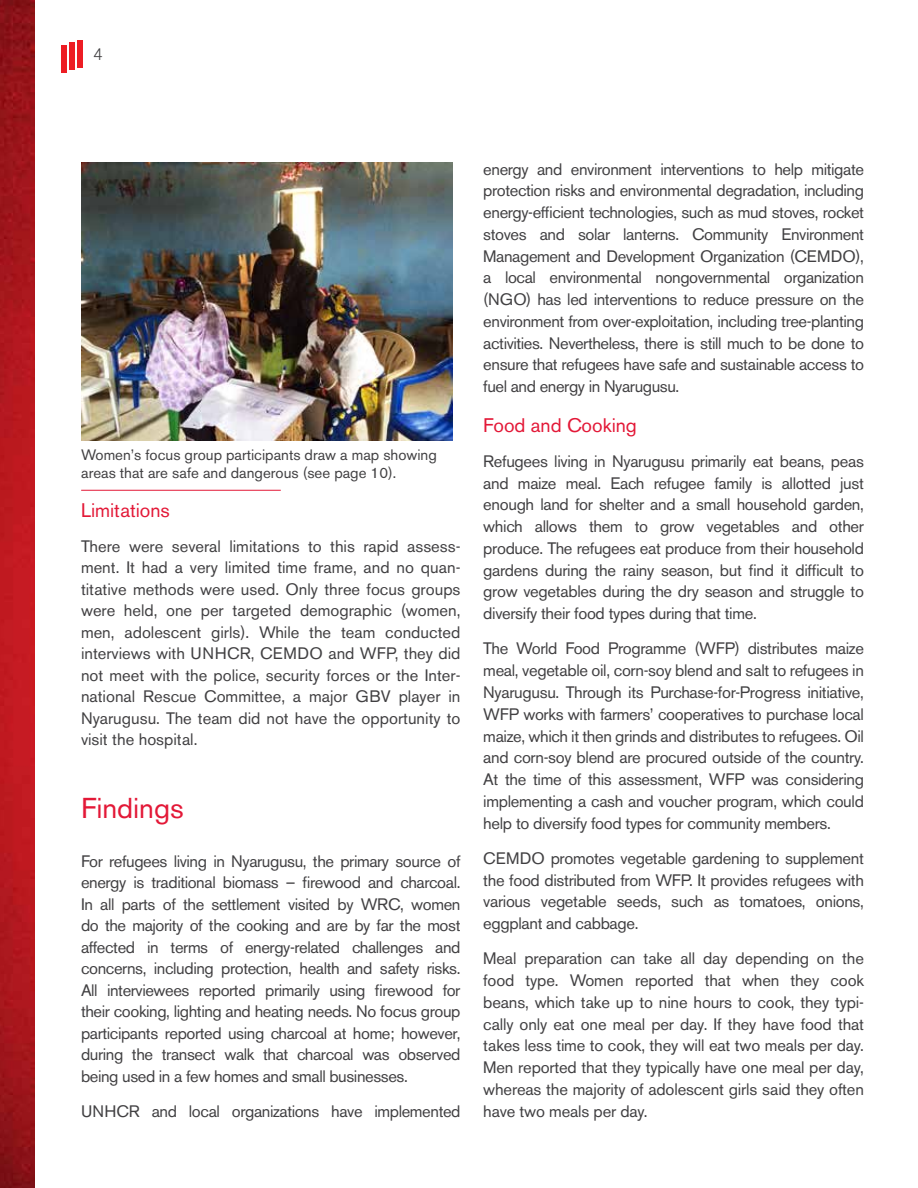
<style>
.page{position:relative;width:918px;height:1188px;background:#fff}
.page>*{position:absolute;margin:0;border:0;box-sizing:border-box;transform-origin:0 0}
.Head_1{font:28.5px "Akzidenz Grotesk BE";color:#e31837}
.Head_2{font:19.5px "Akzidenz Grotesk BE";color:#e31837}
.t1{font:16.5px/21.8px "Akzidenz Grotesk BE";letter-spacing:-.02em;color:#414042;text-align:justify}
.t2{font:300 16.5px "Akzidenz Grotesk BE";color:#414042}
.Photo_caption{font:15px/18px "Akzidenz Grotesk BE";color:#414042}
</style>
<div class="page">
<img style="left:0;top:0;width:34px;height:1188px">
<div style="left:69px;top:42px;width:6px;height:28px;background:#ed1d24"></div>
<div style="left:62px;top:45px;width:5px;height:28px;background:#ed1d24"></div>
<div style="left:77px;top:40px;width:6px;height:28px;background:#ed1d24"></div>
<img style="left:81px;top:162px;width:371px;height:278px">
<hr style="left:81px;top:490px;width:200px;height:1px;background:#e31837">
<p class="t2" style="left:93px;top:45px;width:11px">4</p>
<p class="Photo_caption" style="left:81px;top:445px;width:357px">Women’s focus group participants draw a map showing areas that are safe and dangerous (see page 10).</p>
<p class="Head_2" style="left:81px;top:498px;width:90px">Limitations</p>
<p class="t1" style="left:81px;top:535px;width:381px">There were several limitations to this rapid assess&shy;ment. It had a very limited time frame, and no quan&shy;titative methods were used. Only three focus groups were held, one per targeted demographic (women, men, adolescent girls). While the team conducted interviews with UNHCR, CEMDO and WFP, they did not meet with the police, security forces or the Inter&shy;national Rescue Committee, a major GBV player in Nyarugusu. The team did not have the opportunity to visit the hospital.</p>
<p class="Head_1" style="left:81px;top:791px;width:104px">Findings</p>
<p class="t1" style="left:81px;top:850px;width:381px">For refugees living in Nyarugusu, the primary source of energy is traditional biomass – firewood and charcoal.<br>In all parts of the settlement visited by WRC, women do the majority of the cooking and are by far the most affected in terms of energy-related challenges and concerns, including protection, health and safety risks.<br>All interviewees reported primarily using firewood for their cooking, lighting and heating needs. No focus group participants reported using charcoal at home; however, during the transect walk that charcoal was observed being used in a few homes and small businesses.</p>
<p class="t1" style="left:81px;top:1100px;width:381px">UNHCR and local organizations have implemented</p>
<p class="t1" style="left:483px;top:158px;width:382px">energy and environment interventions to help mitigate protection risks and environmental degradation, including energy-efficient technologies, such as mud stoves, rocket stoves and solar lanterns. Community Environment Management and Development Organization (CEMDO), a local environmental nongovernmental organization (NGO) has led interventions to reduce pressure on the environment from over-exploitation, including tree-planting activities. Nevertheless, there is still much to be done to ensure that refugees have safe and sustainable access to fuel and energy in Nyarugusu.</p>
<p class="Head_2" style="left:483px;top:413px;width:155px">Food and Cooking</p>
<p class="t1" style="left:483px;top:450px;width:382px">Refugees living in Nyarugusu primarily eat beans, peas and maize meal. Each refugee family is allotted just enough land for shelter and a small household garden, which allows them to grow vegetables and other produce. The refugees eat produce from their household gardens during the rainy season, but find it difficult to grow vegetables during the dry season and struggle to diversify their food types during that time.</p>
<p class="t1" style="left:483px;top:638px;width:382px">The World Food Programme (WFP) distributes maize meal, vegetable oil, corn-soy blend and salt to refugees in Nyarugusu. Through its Purchase-for-Progress initiative, WFP works with farmers’ cooperatives to purchase local maize, which it then grinds and distributes to refugees. Oil and corn-soy blend are procured outside of the country.<br>At the time of this assessment, WFP was considering implementing a cash and voucher program, which could help to diversify food types for community members.</p>
<p class="t1" style="left:483px;top:847px;width:382px">CEMDO promotes vegetable gardening to supplement the food distributed from WFP. It provides refugees with various vegetable seeds, such as tomatoes, onions, eggplant and cabbage.</p>
<p class="t1" style="left:483px;top:948px;width:382px">Meal preparation can take all day depending on the food type. Women reported that when they cook beans, which take up to nine hours to cook, they typi&shy;cally only eat one meal per day. If they have food that takes less time to cook, they will eat two meals per day.<br>Men reported that they typically have one meal per day, whereas the majority of adolescent girls said they often have two meals per day.</p>
</div>
